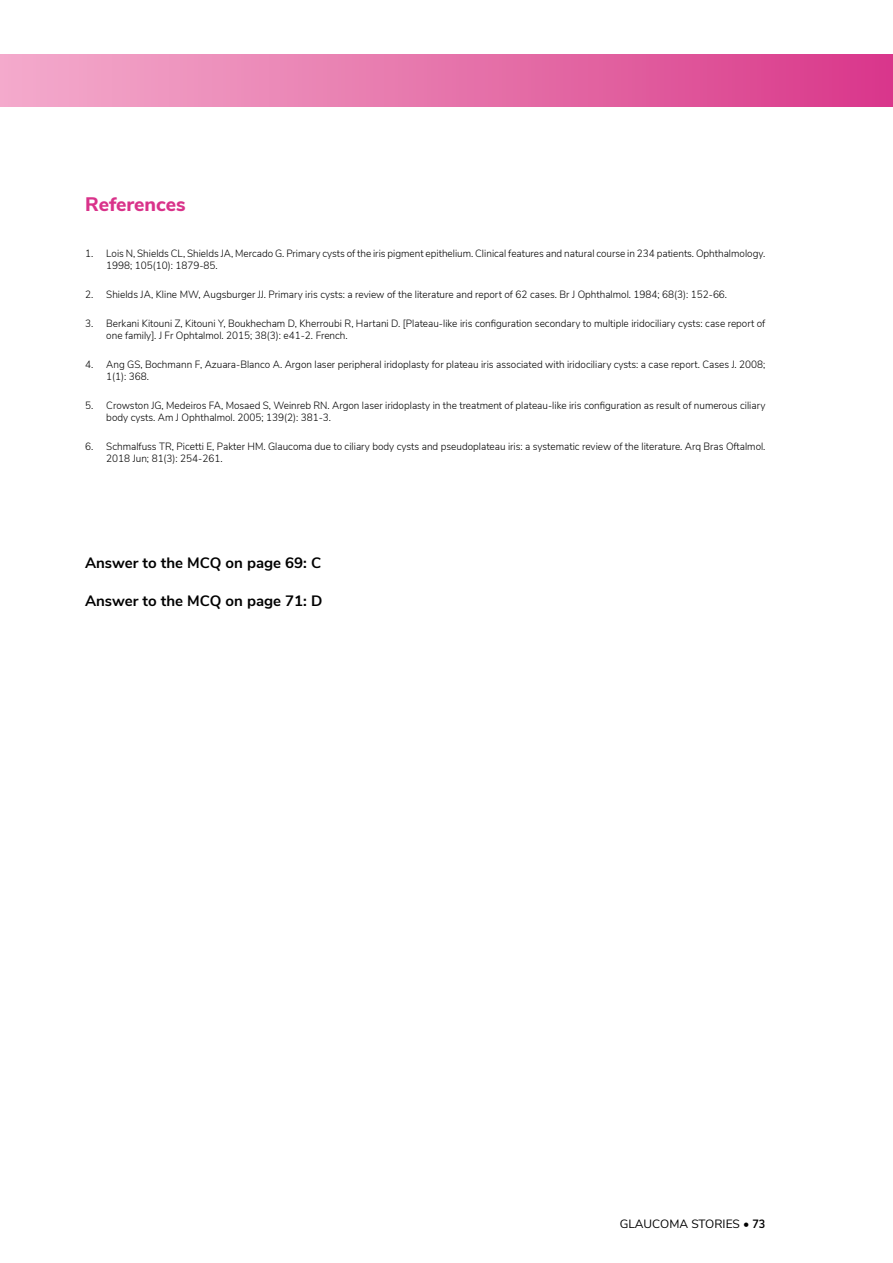
<style>
.page{position:relative;width:893px;height:1263px;background:#fff}
.page>*{position:absolute;margin:0;border:0;box-sizing:border-box;transform-origin:0 0}
.t1{font:800 19.5px "Nunito Sans";color:#d9328a}
.t2{font:700 15px "Nunito Sans";color:#000}
.t3{font:12px "Nunito Sans";color:#000}
.t4{font:300 10.5px/12px "Nunito Sans";color:#000;scale:.95 1}
.s1{font-weight:700}
</style>
<div class="page">
<div style="left:0;top:54px;width:893px;height:52px;background:linear-gradient(to right,#f4adcc,#d9398a)"></div>
<h1 class="t1" style="left:85px;top:190px;width:102px">References</h1>
<p class="t4" style="left:106px;top:247px;width:695px;text-indent:-21px">1. Lois N, Shields CL, Shields JA, Mercado G. Primary cysts of the iris pigment epithelium. Clinical features and natural course in 234 patients. Ophthalmology.<br>1998; 105(10): 1879-85.</p>
<p class="t4" style="left:85px;top:288px;width:677px">2. Shields JA, Kline MW, Augsburger JJ. Primary iris cysts: a review of the literature and report of 62 cases. Br J Ophthalmol. 1984; 68(3): 152-66.</p>
<p class="t4" style="left:106px;top:317px;width:695px;text-indent:-21px">3. Berkani Kitouni Z, Kitouni Y, Boukhecham D, Kherroubi R, Hartani D. [Plateau-like iris configuration secondary to multiple iridociliary cysts: case report of one family]. J Fr Ophtalmol. 2015; 38(3): e41-2. French.</p>
<p class="t4" style="left:106px;top:358px;width:695px;text-indent:-21px">4. Ang GS, Bochmann F, Azuara-Blanco A. Argon laser peripheral iridoplasty for plateau iris associated with iridociliary cysts: a case report. Cases J. 2008;<br>1(1): 368.</p>
<p class="t4" style="left:106px;top:399px;width:695px;text-indent:-21px">5. Crowston JG, Medeiros FA, Mosaed S, Weinreb RN. Argon laser iridoplasty in the treatment of plateau-like iris configuration as result of numerous ciliary body cysts. Am J Ophthalmol. 2005; 139(2): 381-3.</p>
<p class="t4" style="left:106px;top:440px;width:695px;text-indent:-21px">6. Schmalfuss TR, Picetti E, Pakter HM. Glaucoma due to ciliary body cysts and pseudoplateau iris: a systematic review of the literature. Arq Bras Oftalmol.<br>2018 Jun; 81(3): 254-261.</p>
<h2 class="t2" style="left:85px;top:552px;width:238px">Answer to the MCQ on page 69: C</h2>
<h2 class="t2" style="left:85px;top:590px;width:239px">Answer to the MCQ on page 71: D</h2>
<p class="t3" style="left:620px;top:1215px;width:147px">GLAUCOMA STORIES • <span class="s1">73</span></p>
</div>
